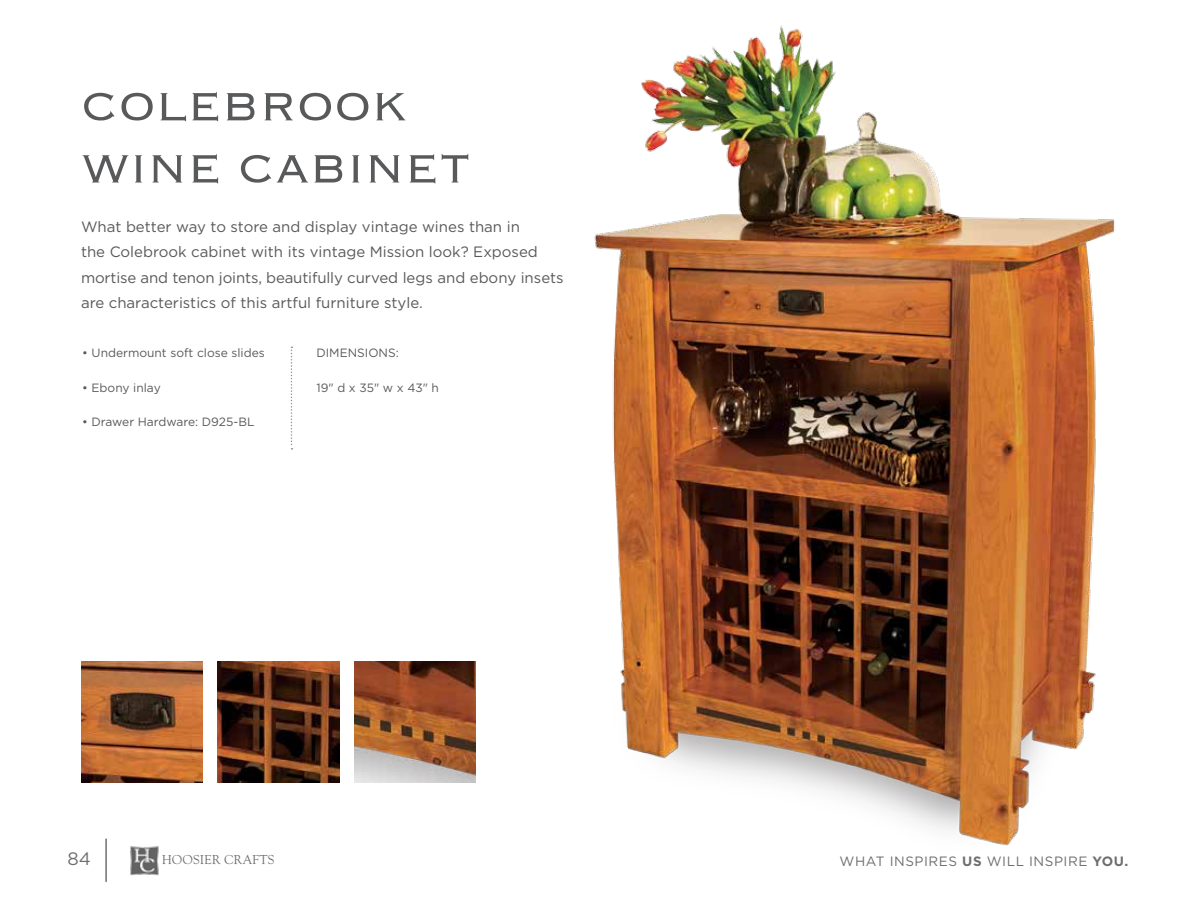
<style>
.page{position:relative;width:1188px;height:918px;background:#fff}
.page>*{position:absolute;margin:0;border:0;box-sizing:border-box;transform-origin:0 0}
.t1{font:300 51.75px/62.1px "Copperplate";color:#58595b}
.t2{font:18px "Gotham";color:#6d6e71}
.t3{font:15px/25.5px "Gotham";color:#58595b}
.t4{font:13.5px "Gotham";letter-spacing:.04em;color:#6d6e71}
.t5{font:13.35px "Goudy Old Sty";color:#6d6e71}
.t6{font:12px "Gotham";color:#58595b}
.s1{font-weight:700}
</style>
<div class="page">
<img style="left:594px;top:25px;width:521px;height:821px">
<svg style="left:291px;top:347px;width:1px;height:103px"></svg>
<img style="left:81px;top:662px;width:121px;height:121px">
<img style="left:218px;top:662px;width:121px;height:121px">
<img style="left:354px;top:662px;width:122px;height:121px">
<img style="left:130px;top:846px;width:29px;height:30px">
<hr style="left:105px;top:839px;width:2px;height:43px;background:#6d6e71">
<h1 class="t1" style="left:81px;top:73px;width:391px">COLEBROOK<br>WINE CABINET</h1>
<p class="t3" style="left:81px;top:213px;width:484px">What better way to store and display vintage wines than in<br>the Colebrook cabinet with its vintage Mission look? Exposed mortise and tenon joints, beautifully curved legs and ebony insets are characteristics of this artful furniture style.</p>
<p class="t6" style="left:82px;top:346px;width:184px">• Undermount soft close slides</p>
<p class="t6" style="left:82px;top:381px;width:80px">• Ebony inlay</p>
<p class="t6" style="left:82px;top:415px;width:174px">• Drawer Hardware: D925-BL</p>
<p class="t6" style="left:316px;top:346px;width:84px">DIMENSIONS:</p>
<p class="t6" style="left:316px;top:381px;width:124px">19" d x 35" w x 43" h</p>
<p class="t2" style="left:67px;top:849px;width:25px">84</p>
<p class="t5" style="left:162px;top:853px;width:114px">HOOSIER CRAFTS</p>
<p class="t4" style="left:840px;top:854px;width:290px">WHAT INSPIRES <span class="s1">US</span> WILL INSPIRE <span class="s1">YOU.</span></p>
</div>
